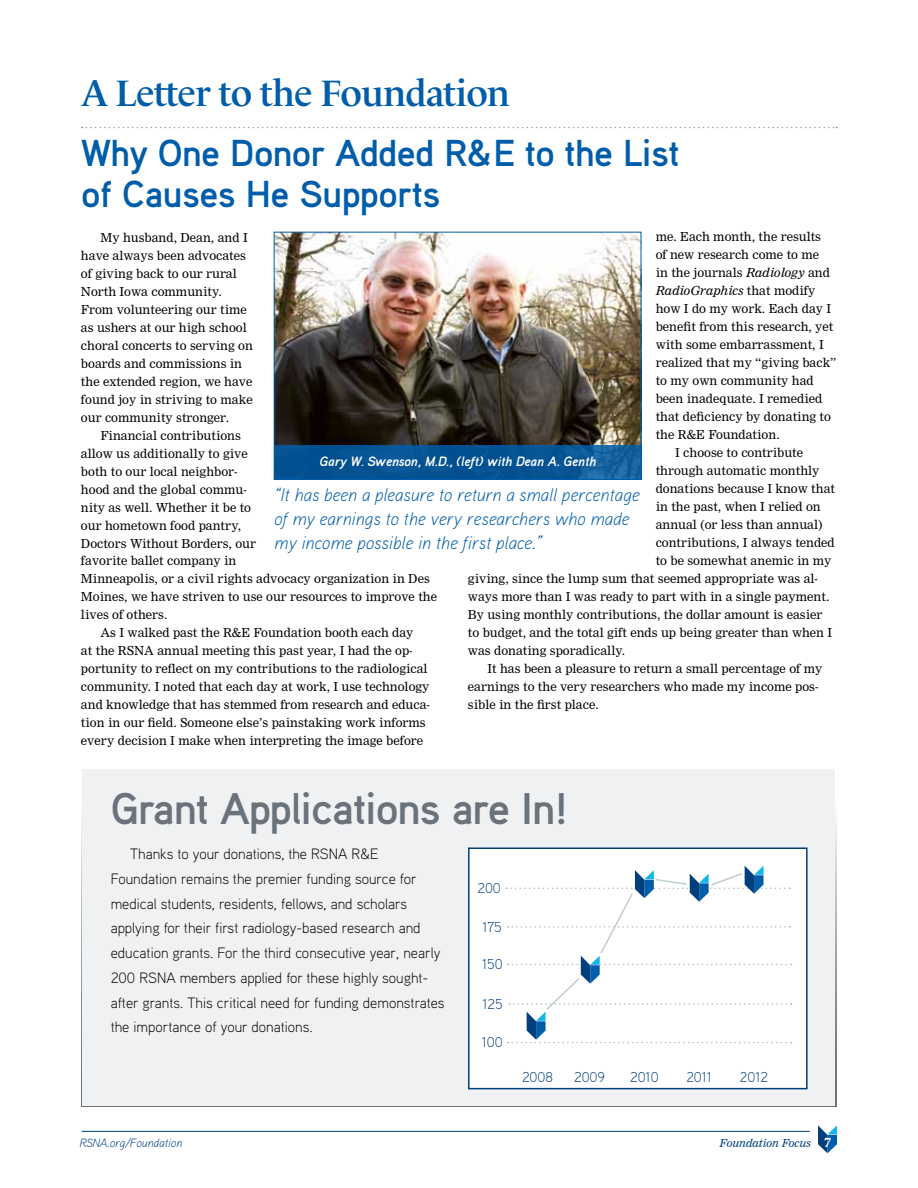
<style>
.page{position:relative;width:918px;height:1188px;background:#fff}
.page>*{position:absolute;margin:0;border:0;box-sizing:border-box;transform-origin:0 0}
.t1{font:700 44.25px "Aaux Pro OT";letter-spacing:-.025em;color:#6a737b}
.t2{font:700 37.5px/40.5px "Aaux Pro OT";letter-spacing:-.015em;color:#005daa}
.t3{font:600 37.5px "Le Monde Livre";letter-spacing:-.025em;color:#005daa}
.t4{font:italic 300 18.15px/24.2px "Aaux Pro OT";letter-spacing:-.005em;color:#005daa}
.t5{font:300 15px/24.8px "Aaux Pro OT";color:#000}
.t6{font:300 14.25px "Aaux Pro OT";color:#003e7e}
.t7{font:13.5px/18px "Nimrod Rgl";color:#000}
.t8{font:italic 700 13.5px "Aaux Pro OT";letter-spacing:-.005em;color:#fff}
.t9{font:13.5px "Nimrod Itl";color:#000}
.t10{font:italic 300 12px "Aaux Pro OT";letter-spacing:-.005em;color:#003e7e}
.t11{font:12px "Nimrod Itl";letter-spacing:-.005em;color:#003e7e}
.s1{font-family:"Nimrod Itl"}
.s2{font-family:"Nimrod Rgl"}
.s3{font-family:"Le Monde Livre";font-weight:700;font-size:13.5px;color:#fff}
</style>
<div class="page">
<svg style="left:818px;top:1125px;width:19px;height:28px"></svg>
<hr style="left:82px;top:1131px;width:728px;height:1px;background:#003e7e">
<svg style="left:82px;top:127px;width:755px;height:1px"></svg>
<img style="left:276px;top:234px;width:363px;height:211px">
<div style="left:274px;top:232px;width:367px;height:248px;border:1px solid #005daa"></div>
<svg style="left:274px;top:445px;width:367px;height:34px;background:#075595"></svg>
<div style="left:81px;top:767px;width:756px;height:340px;background:#f0f1f2;border:3px solid #fff"></div>
<div style="left:468px;top:847px;width:340px;height:242px;background:#fff;border:2px solid #003e7e"></div>
<svg style="left:506px;top:866px;width:286px;height:177px"></svg>
<h2 class="t3" style="left:81px;top:71px;width:431px">A Letter to the Foundation</h2>
<h2 class="t2" style="left:81px;top:132px;width:600px">Why One Donor Added R&amp;E to the List of Causes He Supports</h2>
<p class="t7" style="left:81px;top:229px;width:173px;text-indent:20px">My husband, Dean, and I have always been advocates of giving back to our rural<br>North Iowa community.<br>From volunteering our time as ushers at our high school choral concerts to serving on boards and commissions in the extended region, we have found joy in striving to make our community stronger.</p>
<p class="t7" style="left:101px;top:427px;width:142px">Financial contributions</p>
<p class="t7" style="left:81px;top:445px;width:168px">allow us additionally to give</p>
<p class="t7" style="left:81px;top:463px;width:158px">both to our local neighbor-</p>
<p class="t7" style="left:81px;top:481px;width:167px">hood and the global commu-</p>
<p class="t7" style="left:81px;top:499px;width:172px">nity as well. Whether it be to</p>
<p class="t7" style="left:81px;top:517px;width:162px">our hometown food pantry,</p>
<p class="t7" style="left:81px;top:535px;width:177px">Doctors Without Borders, our</p>
<p class="t7" style="left:81px;top:553px;width:157px">favorite ballet company in</p>
<p class="t7" style="left:81px;top:571px;width:350px">Minneapolis, or a civil rights advocacy organization in Des</p>
<p class="t7" style="left:81px;top:589px;width:358px">Moines, we have striven to use our resources to improve the</p>
<p class="t7" style="left:81px;top:607px;width:88px">lives of others.</p>
<p class="t7" style="left:101px;top:625px;width:315px">As I walked past the R&amp;E Foundation booth each day</p>
<p class="t7" style="left:81px;top:643px;width:333px">at the RSNA annual meeting this past year, I had the op-</p>
<p class="t7" style="left:81px;top:661px;width:348px">portunity to reflect on my contributions to the radiological</p>
<p class="t7" style="left:81px;top:679px;width:350px">community. I noted that each day at work, I use technology</p>
<p class="t7" style="left:81px;top:697px;width:350px">and knowledge that has stemmed from research and educa-</p>
<p class="t7" style="left:81px;top:715px;width:346px">tion in our field. Someone else’s painstaking work informs</p>
<p class="t7" style="left:81px;top:733px;width:344px">every decision I make when interpreting the image before</p>
<p class="t7" style="left:656px;top:229px;width:176px">me. Each month, the results of new research come to me in the journals <span class="s1">Radiology</span> and</p>
<p class="t9" style="left:656px;top:282px;width:161px">RadioGraphics <span class="s2">that modify</span></p>
<p class="t7" style="left:656px;top:301px;width:177px">how I do my work. Each day I</p>
<p class="t7" style="left:656px;top:319px;width:179px">benefit from this research, yet</p>
<p class="t7" style="left:656px;top:337px;width:170px">with some embarrassment, I</p>
<p class="t7" style="left:656px;top:355px;width:182px">realized that my “giving back”</p>
<p class="t7" style="left:656px;top:373px;width:160px">to my own community had</p>
<p class="t7" style="left:656px;top:391px;width:168px">been inadequate. I remedied</p>
<p class="t7" style="left:656px;top:409px;width:177px">that deficiency by donating to</p>
<p class="t7" style="left:656px;top:427px;width:126px">the R&amp;E Foundation.</p>
<p class="t7" style="left:675px;top:445px;width:129px">I choose to contribute</p>
<p class="t7" style="left:656px;top:463px;width:165px">through automatic monthly</p>
<p class="t7" style="left:656px;top:481px;width:181px">donations because I know that</p>
<p class="t7" style="left:656px;top:499px;width:167px">in the past, when I relied on</p>
<p class="t7" style="left:656px;top:517px;width:168px">annual (or less than annual)</p>
<p class="t7" style="left:656px;top:535px;width:181px">contributions, I always tended</p>
<p class="t7" style="left:656px;top:553px;width:177px">to be somewhat anemic in my</p>
<p class="t7" style="left:468px;top:571px;width:352px">giving, since the lump sum that seemed appropriate was al-</p>
<p class="t7" style="left:468px;top:589px;width:363px">ways more than I was ready to part with in a single payment.</p>
<p class="t7" style="left:468px;top:607px;width:356px">By using monthly contributions, the dollar amount is easier</p>
<p class="t7" style="left:468px;top:625px;width:366px">to budget, and the total gift ends up being greater than when I</p>
<p class="t7" style="left:468px;top:643px;width:159px">was donating sporadically.</p>
<p class="t7" style="left:487px;top:661px;width:336px">It has been a pleasure to return a small percentage of my</p>
<p class="t7" style="left:468px;top:679px;width:352px">earnings to the very researchers who made my income pos-</p>
<p class="t7" style="left:468px;top:697px;width:132px">sible in the first place.</p>
<p class="t8" style="left:319px;top:452px;width:279px">Gary W. Swenson, M.D., (left) with Dean A. Genth</p>
<h3 class="t4" style="left:274px;top:482px;width:367px">“It has been a pleasure to return a small percentage of my earnings to the very researchers who made my income possible in the first place.”</h3>
<h1 class="t1" style="left:111px;top:780px;width:459px">Grant Applications are In!</h1>
<p class="t5" style="left:111px;top:841px;width:335px;text-indent:20px">Thanks to your donations, the RSNA R&amp;E Foundation remains the premier funding source for medical students, residents, fellows, and scholars applying for their first radiology-based research and education grants. For the third consecutive year, nearly 200 RSNA members applied for these highly sought&shy;after grants. This critical need for funding demonstrates the importance of your donations.</p>
<p class="t6" style="left:478px;top:879px;width:25px">200</p>
<p class="t6" style="left:482px;top:918px;width:21px">175</p>
<p class="t6" style="left:482px;top:955px;width:22px">150</p>
<p class="t6" style="left:482px;top:995px;width:22px">125</p>
<p class="t6" style="left:482px;top:1033px;width:22px">100</p>
<p class="t6" style="left:522px;top:1068px;width:32px">2008</p>
<p class="t6" style="left:574px;top:1068px;width:32px">2009</p>
<p class="t6" style="left:630px;top:1068px;width:30px">2010</p>
<p class="t6" style="left:686px;top:1068px;width:27px">2011</p>
<p class="t6" style="left:740px;top:1068px;width:30px">2012</p>
<p class="t10" style="left:80px;top:1135px;width:104px">RSNA.org/Foundation</p>
<p class="t11" style="left:720px;top:1135px;width:113px">Foundation Focus <span class="s3">7</span></p>
</div>
